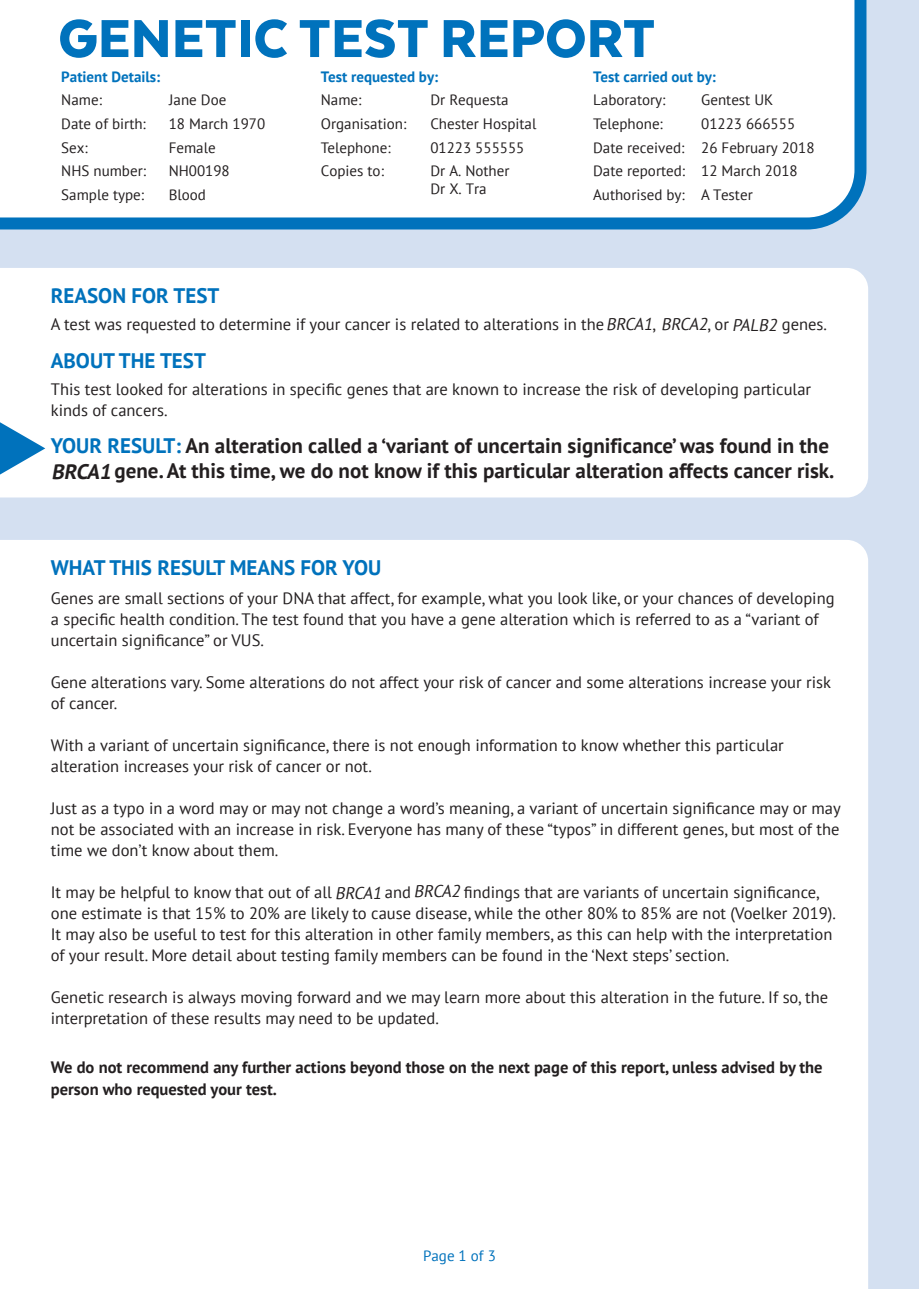
<style>
.page{position:relative;width:919px;height:1289px;background:#fff}
.page>*{position:absolute;margin:0;border:0;box-sizing:border-box;transform-origin:0 0}
.t1{font:700 21px "PT Sans";color:#231f20}
.t2{font:700 21px "PT Sans";color:#0072bc}
.t3{font:16.5px/21px "PT Sans";color:#231f20}
.t4{font:700 16.5px/21px "PT Sans";color:#231f20}
.t5{font:15px "PT Sans";color:#231f20}
.t6{font:700 15px "PT Sans";color:#0072bc}
.t7{font:15px "PT Sans";color:#0072bc}
.s1{font-style:italic;font-size:16.95px}
.s2{color:#0072bc}
.s3{font-style:italic}
</style>
<div class="page">
<div style="left:0;top:0;width:918px;height:1288px;background:#d4e0f1"></div>
<div style="left:0;top:268px;width:868px;height:229px;background:#fff"></div>
<div style="left:0;top:540px;width:868px;height:748px;background:#fff"></div>
<svg style="left:0;top:0;width:866px;height:229px;background:#ecf4fa"></svg>
<svg style="left:0;top:422px;width:45px;height:52px;background:#7db7dd"></svg>
<svg style="left:60px;top:19px;width:36px;height:39px"></svg>
<svg style="left:102px;top:20px;width:26px;height:37px"></svg>
<svg style="left:134px;top:20px;width:34px;height:37px"></svg>
<svg style="left:175px;top:20px;width:60px;height:37px;background:#75b3da"></svg>
<div style="left:241px;top:20px;width:9px;height:37px;background:#0072bc"></div>
<svg style="left:255px;top:19px;width:32px;height:39px"></svg>
<svg style="left:300px;top:20px;width:29px;height:37px"></svg>
<svg style="left:335px;top:19px;width:92px;height:39px;background:#77b4db"></svg>
<svg style="left:443px;top:20px;width:64px;height:37px;background:#5ba4d3"></svg>
<svg style="left:513px;top:19px;width:71px;height:39px;background:#73b2da"></svg>
<svg style="left:590px;top:20px;width:63px;height:37px;background:#70b0d9"></svg>
<div style="left:708px;top:18px;width:98px;height:36px;background:#fff"></div>
<p class="t6" style="left:61px;top:67px;width:100px">Patient Details:</p>
<p class="t6" style="left:321px;top:67px;width:119px">Test requested by:</p>
<p class="t6" style="left:593px;top:67px;width:124px">Test carried out by:</p>
<p class="t5" style="left:61px;top:114px;width:86px">Date of birth:</p>
<p class="t5" style="left:169px;top:114px;width:98px">18 March 1970</p>
<p class="t5" style="left:321px;top:114px;width:87px">Organisation:</p>
<p class="t5" style="left:430px;top:114px;width:107px">Chester Hospital</p>
<p class="t5" style="left:593px;top:114px;width:71px">Telephone:</p>
<p class="t5" style="left:701px;top:114px;width:95px">01223 666555</p>
<p class="t5" style="left:61px;top:91px;width:42px">Name:</p>
<p class="t5" style="left:169px;top:91px;width:59px">Jane Doe</p>
<p class="t5" style="left:321px;top:91px;width:42px">Name:</p>
<p class="t5" style="left:430px;top:91px;width:80px">Dr Requesta</p>
<p class="t5" style="left:593px;top:91px;width:74px">Laboratory:</p>
<p class="t5" style="left:701px;top:91px;width:74px">Gentest UK</p>
<p class="t5" style="left:61px;top:138px;width:28px">Sex:</p>
<p class="t5" style="left:169px;top:138px;width:48px">Female</p>
<p class="t5" style="left:321px;top:138px;width:71px">Telephone:</p>
<p class="t5" style="left:430px;top:138px;width:95px">01223 555555</p>
<p class="t5" style="left:593px;top:138px;width:223px">Date received: 26 February 2018</p>
<p class="t5" style="left:61px;top:161px;width:86px">NHS number:</p>
<p class="t5" style="left:169px;top:161px;width:63px">NH00198</p>
<p class="t5" style="left:321px;top:161px;width:65px">Copies to:</p>
<p class="t5" style="left:430px;top:161px;width:81px">Dr A. Nother</p>
<p class="t5" style="left:593px;top:161px;width:206px">Date reported: 12 March 2018</p>
<p class="t5" style="left:430px;top:179px;width:58px">Dr X. Tra</p>
<p class="t5" style="left:61px;top:185px;width:84px">Sample type:</p>
<p class="t5" style="left:169px;top:185px;width:39px">Blood</p>
<p class="t5" style="left:593px;top:185px;width:93px">Authorised by:</p>
<p class="t5" style="left:701px;top:185px;width:53px">A Tester</p>
<p class="t2" style="left:51px;top:282px;width:170px">REASON FOR TEST</p>
<p class="t3" style="left:51px;top:313px;width:777px">A test was requested to determine if your cancer is related to alterations in the<span class="s1">BRCA1 BRCA2 PALB2</span>genes.</p>
<p class="t3" style="left:652px;top:313px;width:5px">,</p>
<p class="t3" style="left:707px;top:313px;width:23px">, or</p>
<p class="t2" style="left:51px;top:347px;width:157px">ABOUT THE TEST</p>
<p class="t3" style="left:51px;top:378px;width:761px">This test looked for alterations in specific genes that are known to increase the risk of developing particular kinds of cancers.</p>
<p class="t1" style="left:51px;top:432px;width:779px"><span class="s2">YOUR RESULT:</span> An alteration called a ‘variant of uncertain significance’ was found in the</p>
<p class="t1" style="left:51px;top:457px;width:784px"><span class="s3">BRCA1</span>gene. At this time, we do not know if this particular alteration affects cancer risk.</p>
<p class="t2" style="left:51px;top:554px;width:332px">WHAT THIS RESULT MEANS FOR YOU</p>
<p class="t3" style="left:51px;top:587px;width:785px">Genes are small sections of your DNA that affect, for example, what you look like, or your chances of developing a specific health condition. The test found that you have a gene alteration which is referred to as a “variant of uncertain significance” or VUS.</p>
<p class="t3" style="left:51px;top:671px;width:781px">Gene alterations vary. Some alterations do not affect your risk of cancer and some alterations increase your risk of cancer.</p>
<p class="t3" style="left:51px;top:734px;width:734px">With a variant of uncertain significance, there is not enough information to know whether this particular alteration increases your risk of cancer or not.</p>
<p class="t3" style="left:51px;top:797px;width:791px;text-align:justify">Just as a typo in a word may or may not change a word’s meaning, a variant of uncertain significance may or may not be associated with an increase in risk. Everyone has many of these “typos” in different genes, but most of the time we don’t know about them.</p>
<p class="t3" style="left:51px;top:881px;width:786px">It may be helpful to know that out of all <span class="s1">BRCA1</span>and <span class="s1">BRCA2</span>findings that are variants of uncertain significance, one estimate is that 15% to 20% are likely to cause disease, while the other 80% to 85% are not (Voelker 2019).<br>It may also be useful to test for this alteration in other family members, as this can help with the interpretation of your result. More detail about testing family members can be found in the ‘Next steps’ section.</p>
<p class="t3" style="left:51px;top:986px;width:778px">Genetic research is always moving forward and we may learn more about this alteration in the future. If so, the interpretation of these results may need to be updated.</p>
<p class="t4" style="left:51px;top:1056px;width:773px">We do not recommend any further actions beyond those on the next page of this report, unless advised by the person who requested your test.</p>
<p class="t7" style="left:423px;top:1246px;width:74px">Page 1 of 3</p>
</div>
